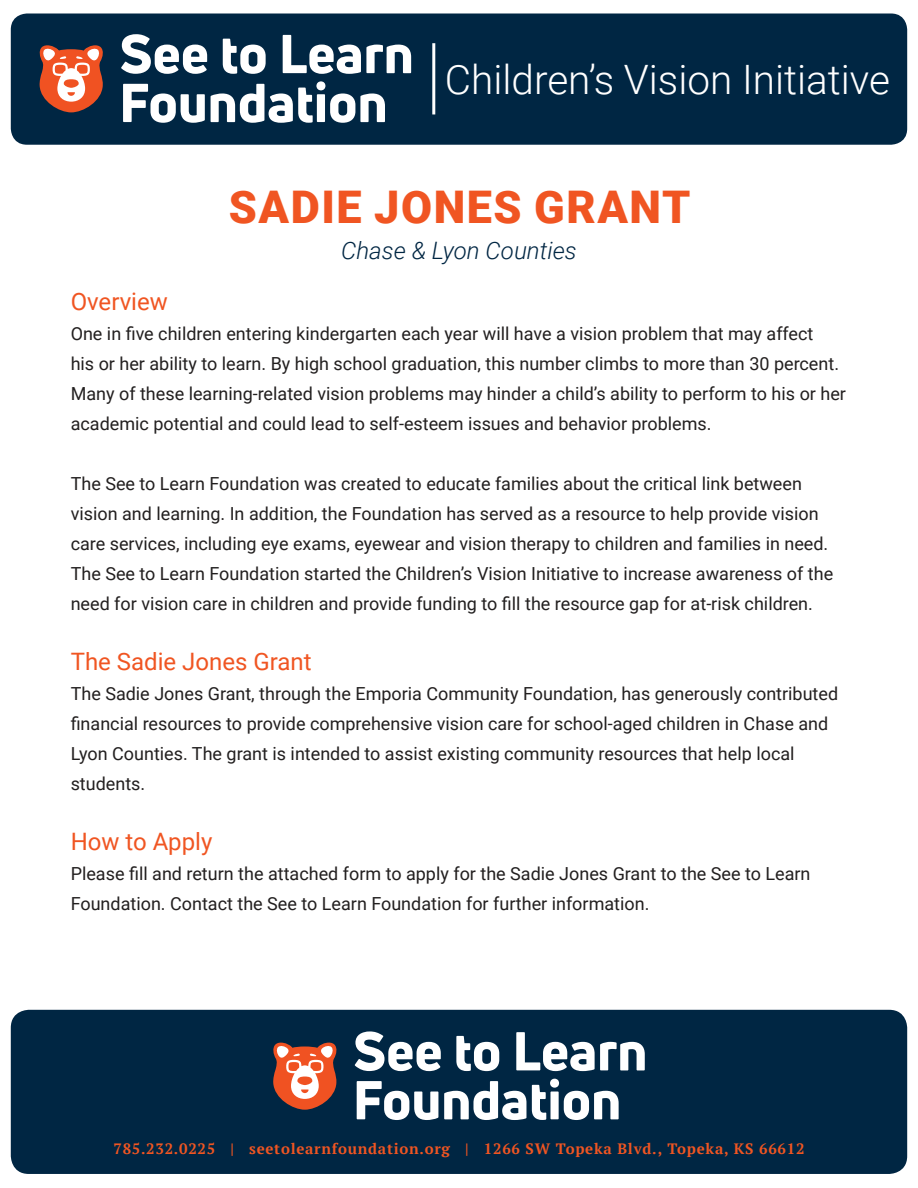
<style>
.page{position:relative;width:918px;height:1188px;background:#fff}
.page>*{position:absolute;margin:0;border:0;box-sizing:border-box;transform-origin:0 0}
.t1{font:900 45px "Roboto";letter-spacing:.035em;color:#f05522}
.t2{font:300 40.5px "Roboto";color:#fff}
.t3{font:24px "Roboto";color:#f05522}
.t4{font:italic 300 24px "Roboto";color:#002643}
.t5{font:18px/30px "Roboto";color:#221f1f}
.t6{font:700 15px "PT Serif";letter-spacing:.05em;color:#f05522}
</style>
<div class="page">
<div style="left:11px;top:13px;width:896px;height:132px;background:#002643;border-radius:16px"></div>
<div style="left:11px;top:1010px;width:896px;height:164px;background:#002643;border-radius:18px"></div>
<svg style="left:273px;top:1042px;width:64px;height:68px"></svg>
<svg style="left:355px;top:1031px;width:86px;height:40px"></svg>
<svg style="left:456px;top:1036px;width:43px;height:35px"></svg>
<svg style="left:516px;top:1032px;width:129px;height:39px"></svg>
<svg style="left:357px;top:1081px;width:81px;height:39px"></svg>
<svg style="left:444px;top:1081px;width:82px;height:39px"></svg>
<svg style="left:532px;top:1079px;width:87px;height:41px"></svg>
<svg style="left:40px;top:45px;width:63px;height:67px;background:#cc7259"></svg>
<svg style="left:121px;top:34px;width:86px;height:40px"></svg>
<svg style="left:223px;top:39px;width:43px;height:35px"></svg>
<svg style="left:283px;top:35px;width:128px;height:39px"></svg>
<svg style="left:123px;top:84px;width:82px;height:39px"></svg>
<svg style="left:211px;top:81px;width:174px;height:42px"></svg>
<hr style="left:432px;top:43px;width:3px;height:71px;background:#fff">
<h2 class="t2" style="left:445px;top:56px;width:447px">Children’s Vision Initiative</h2>
<h1 class="t1" style="left:229px;top:181px;width:463px">SADIE JONES GRANT</h1>
<h3 class="t4" style="left:341px;top:241px;width:237px">Chase &amp; Lyon Counties</h3>
<h3 class="t3" style="left:71px;top:288px;width:99px">Overview</h3>
<p class="t5" style="left:71px;top:318px;width:777px">One in five children entering kindergarten each year will have a vision problem that may affect<br>his or her ability to learn. By high school graduation, this number climbs to more than 30 percent.<br>Many of these learning-related vision problems may hinder a child’s ability to perform to his or her academic potential and could lead to self-esteem issues and behavior problems.</p>
<p class="t5" style="left:71px;top:468px;width:764px">The See to Learn Foundation was created to educate families about the critical link between vision and learning. In addition, the Foundation has served as a resource to help provide vision care services, including eye exams, eyewear and vision therapy to children and families in need.<br>The See to Learn Foundation started the Children’s Vision Initiative to increase awareness of the need for vision care in children and provide funding to fill the resource gap for at-risk children.</p>
<h3 class="t3" style="left:71px;top:645px;width:242px">The Sadie Jones Grant</h3>
<p class="t5" style="left:71px;top:678px;width:769px">The Sadie Jones Grant, through the Emporia Community Foundation, has generously contributed financial resources to provide comprehensive vision care for school-aged children in Chase and Lyon Counties. The grant is intended to assist existing community resources that help local students.</p>
<h3 class="t3" style="left:71px;top:825px;width:143px">How to Apply</h3>
<p class="t5" style="left:71px;top:858px;width:741px">Please fill and return the attached form to apply for the Sadie Jones Grant to the See to Learn<br>Foundation. Contact the See to Learn Foundation for further information.</p>
<p class="t6" style="left:113px;top:1143px;width:693px">785.232.0225 | seetolearnfoundation.org | 1266 SW Topeka Blvd., Topeka, KS 66612</p>
</div>
